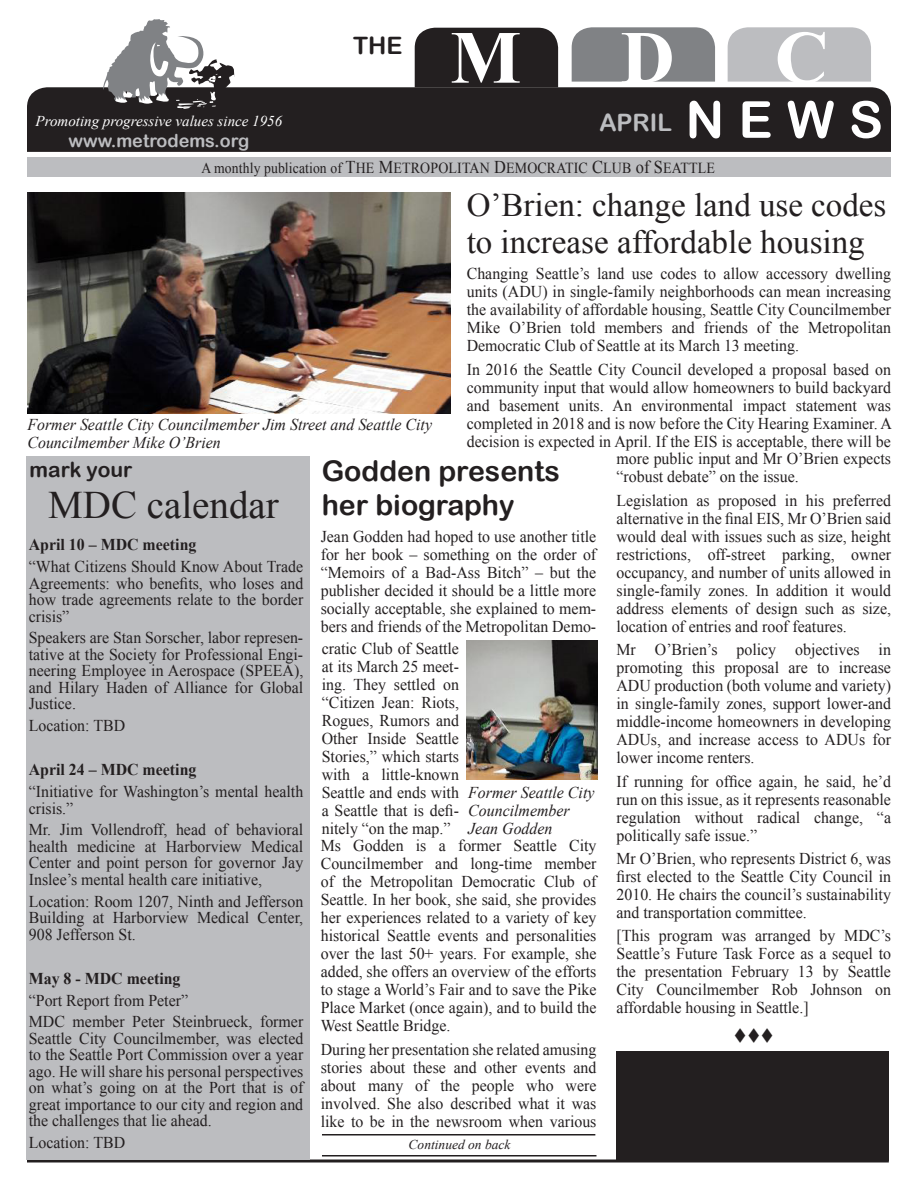
<style>
.page{position:relative;width:918px;height:1188px;background:#fff}
.page>*{position:absolute;margin:0;border:0;box-sizing:border-box;transform-origin:0 0}
.t1{font:700 75px "Times New Roman";color:#fff}
.t2{font:51px "Arial Rounded MT Bold";color:#fff}
.Header_1{font:39px "Times New Roman";color:#231f20}
.Body_Text{font:33px/37.5px "Times New Roman";color:#231f20}
.Header_1-2{font:28.5px/34.5px "Arial Rounded MT Bold";color:#231f20}
.t3{font:24px "Arial Rounded MT Bold";color:#bcbdc0}
.t4{font:24px "Arial Rounded MT Bold";color:#231f20}
.Header_1-3{font:21px "Arial Rounded MT Bold";color:#231f20}
.t5{font:18px "Arial Rounded MT Bold";color:#bcbdc0}
.t6{font:18px "Wingdings";color:#231f20}
.t7{font:16.5px/18px "Times New Roman";color:#231f20;text-align:justify;scale:.96 1}
.t8{font:italic 16.5px/18px "Times New Roman";color:#231f20;scale:.96 1}
.t9{font:700 16.5px "Times New Roman";color:#231f20;scale:.96 1}
.t10{font:15.3px "Times New Roman PSMT SC850";letter-spacing:.01em;color:#231f20;scale:.91 1}
.t11{font:italic 15px "Times New Roman";color:#fff}
.t12{font:italic 13.5px "Times New Roman";color:#231f20}
.s1{font-family:"Times New Roman";font-size:15px}
.s2{font-size:18px}
.s3{font-family:"Times New Roman";font-size:18px}
</style>
<div class="page">
<hr style="left:27px;top:1160px;width:862px;height:2px;background:#231f20">
<div style="left:27px;top:87px;width:864px;height:65px;background:#231f20"></div>
<div style="left:415px;top:28px;width:143px;height:59px;background:#231f20"></div>
<div style="left:572px;top:27px;width:143px;height:55px;background:#808285"></div>
<div style="left:728px;top:27px;width:143px;height:55px;background:#bcbdc0"></div>
<svg style="left:103px;top:19px;width:133px;height:90px"></svg>
<div style="left:27px;top:157px;width:864px;height:19px;background:#bcbdc0"></div>
<hr style="left:322px;top:1155px;width:274px;height:1px;background:#231f20">
<hr style="left:322px;top:1134px;width:273px;height:2px;background:#231f20">
<img style="left:27px;top:192px;width:423px;height:222px">
<img style="left:467px;top:640px;width:131px;height:140px">
<div style="left:27px;top:456px;width:283px;height:704px;background:#bcbdc0"></div>
<div style="left:616px;top:1052px;width:273px;height:109px;background:#231f20"></div>
<p class="t4" style="left:353px;top:31px;width:51px">THE</p>
<p class="t1" style="left:450px;top:6px;width:72px">M</p>
<p class="t1" style="left:621px;top:6px;width:56px">D</p>
<p class="t1" style="left:775px;top:6px;width:56px">C</p>
<p class="t2" style="left:685px;top:90px;width:199px">NEWS</p>
<p class="t10" style="left:201px;top:158px;width:566px"><span class="s1">A monthly publication of</span> <span class="s2">T</span>HE <span class="s2">M</span>ETROPOLITAN <span class="s2">D</span>EMOCRATIC <span class="s2">C</span>LUB <span class="s3">of</span> <span class="s2">S</span>EATTLE</p>
<p class="t3" style="left:599px;top:108px;width:74px">APRIL</p>
<p class="t11" style="left:36px;top:110px;width:248px">Promoting progressive values since 1956</p>
<p class="t5" style="left:68px;top:130px;width:182px">www.metrodems.org</p>
<p class="t8" style="left:27px;top:415px;width:423px">Former Seattle City Councilmember Jim Street and Seattle City<br>Councilmember Mike O’Brien</p>
<p class="Body_Text" style="left:467px;top:186px;width:421px">O’Brien: change land use codes to increase affordable housing</p>
<p class="t7" style="left:467px;top:264px;width:443px">Changing Seattle’s land use codes to allow accessory dwelling units (ADU) in single-family neighborhoods can mean increasing the availability of affordable housing, Seattle City Councilmember Mike O’Brien told members and friends of the Metropolitan Democratic Club of Seattle at its March 13 meeting.</p>
<p class="t7" style="left:467px;top:360px;width:444px">In 2016 the Seattle City Council developed a proposal based on community input that would allow homeowners to build backyard and basement units. An environmental impact statement was completed in 2018 and is now before the City Hearing Examiner. A decision is expected in April. If the EIS is acceptable, there will be</p>
<p class="Header_1-3" style="left:30px;top:457px;width:104px">mark your</p>
<p class="Header_1" style="left:48px;top:478px;width:232px">MDC calendar</p>
<p class="t9" style="left:29px;top:533px;width:176px">April 10 – MDC meeting</p>
<p class="t7" style="left:29px;top:558px;width:287px;line-height:16.5px">“What Citizens Should Know About Trade Agreements: who benefits, who loses and how trade agreements relate to the border crisis”</p>
<p class="t7" style="left:29px;top:629px;width:287px;line-height:16.5px">Speakers are Stan Sorscher, labor represen&shy;tative at the Society for Professional Engi&shy;neering Employee in Aerospace (SPEEA), and Hilary Haden of Alliance for Global Justice.</p>
<p class="t7" style="left:29px;top:717px;width:102px">Location: TBD</p>
<p class="t9" style="left:29px;top:758px;width:176px">April 24 – MDC meeting</p>
<p class="t7" style="left:29px;top:783px;width:287px;line-height:16.5px">“Initiative for Washington’s mental health crisis.”</p>
<p class="t7" style="left:29px;top:821px;width:287px;line-height:16.5px">Mr. Jim Vollendroff, head of behavioral health medicine at Harborview Medical Center and point person for governor Jay Inslee’s mental health care initiative,</p>
<p class="t7" style="left:29px;top:893px;width:287px;line-height:16.5px">Location: Room 1207, Ninth and Jefferson Building at Harborview Medical Center, 908 Jefferson St.</p>
<p class="t9" style="left:29px;top:967px;width:160px">May 8 - MDC meeting</p>
<p class="t7" style="left:29px;top:991px;width:167px">“Port Report from Peter”</p>
<p class="t7" style="left:29px;top:1013px;width:287px;line-height:16.5px">MDC member Peter Steinbrueck, former Seattle City Councilmember, was elected to the Seattle Port Commission over a year ago. He will share his personal perspectives on what’s going on at the Port that is of great importance to our city and region and the challenges that lie ahead.</p>
<p class="t7" style="left:29px;top:1134px;width:102px">Location: TBD</p>
<p class="Header_1-2" style="left:322px;top:453px;width:240px">Godden presents her biography</p>
<p class="t7" style="left:321px;top:527px;width:289px">Jean Godden had hoped to use another title for her book – something on the order of “Memoirs of a Bad-Ass Bitch” – but the publisher decided it should be a little more socially acceptable, she explained to mem&shy;bers and friends of the Metropolitan Demo-</p>
<p class="t7" style="left:322px;top:640px;width:144px">cratic Club of Seattle at its March 25 meet&shy;ing. They settled on “Citizen Jean: Riots, Rogues, Rumors and Other Inside Seattle Stories,” which starts with a little-known Seattle and ends with a Seattle that is defi&shy;nitely “on the map.”</p>
<p class="t7" style="left:321px;top:837px;width:289px">Ms Godden is a former Seattle City Councilmember and long-time member of the Metropolitan Democratic Club of Seattle. In her book, she said, she provides her experiences related to a variety of key historical Seattle events and personalities over the last 50+ years. For example, she added, she offers an overview of the efforts to stage a World’s Fair and to save the Pike Place Market (once again), and to build the West Seattle Bridge.</p>
<p class="t7" style="left:321px;top:1040px;width:289px">During her presentation she related amusing stories about these and other events and about many of the people who were involved. She also described what it was like to be in the newsroom when various</p>
<p class="t8" style="left:468px;top:783px;width:133px">Former Seattle City<br>Councilmember<br>Jean Godden</p>
<p class="t12" style="left:409px;top:1136px;width:103px">Continued on back</p>
<p class="t7" style="left:616px;top:450px;width:287px">more public input and Mr O’Brien expects “robust debate” on the issue.</p>
<p class="t7" style="left:616px;top:491px;width:287px">Legislation as proposed in his preferred alternative in the final EIS, Mr O’Brien said would deal with issues such as size, height restrictions, off-street parking, owner occupancy, and number of units allowed in single-family zones. In addition it would address elements of design such as size, location of entries and roof features.</p>
<p class="t7" style="left:616px;top:640px;width:287px">Mr O’Brien’s policy objectives in promoting this proposal are to increase ADU production (both volume and variety) in single-family zones, support lower-and middle-income homeowners in developing ADUs, and increase access to ADUs for lower income renters.</p>
<p class="t7" style="left:616px;top:772px;width:287px">If running for office again, he said, he’d run on this issue, as it represents reasonable regulation without radical change, “a politically safe issue.”</p>
<p class="t7" style="left:616px;top:849px;width:287px">Mr O’Brien, who represents District 6, was first elected to the Seattle City Council in 2010. He chairs the council’s sustainability and transportation committee.</p>
<p class="t7" style="left:616px;top:927px;width:287px">[This program was arranged by MDC’s Seattle’s Future Task Force as a sequel to the presentation February 13 by Seattle City Councilmember Rob Johnson on affordable housing in Seattle.]</p>
<p class="t6" style="left:734px;top:1026px;width:42px">▼▼▼</p>
</div>
